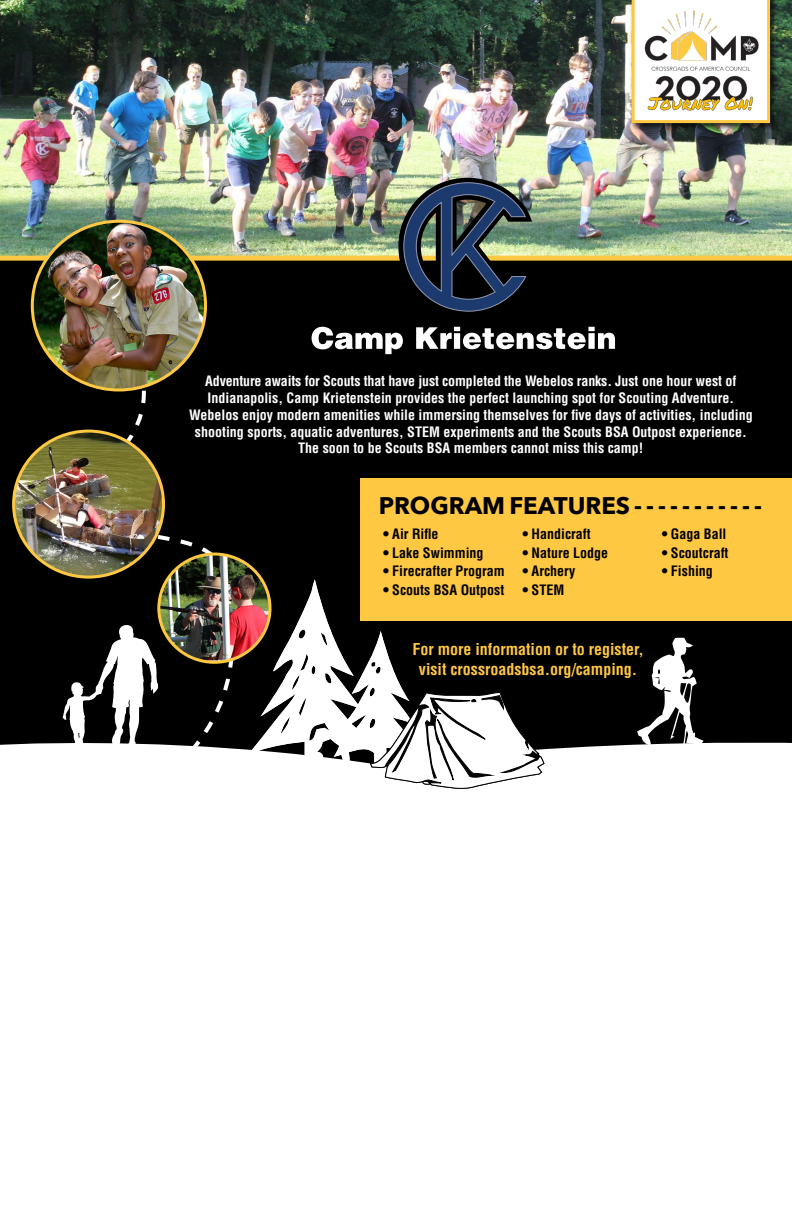
<style>
.page{position:relative;width:792px;height:1224px;background:#fff}
.page>*{position:absolute;margin:0;border:0;box-sizing:border-box;transform-origin:0 0}
.t1{font:700 24px "Avenir Next";color:#000}
.t2{font:700 condensed 16px/19.2px "Helvetica";color:#ffc843;text-align:center}
.t3{font:700 condensed 14px/16.8px "Helvetica";color:#fff;text-align:center}
.t4{font:700 condensed 14px "Helvetica";color:#000}
</style>
<div class="page">
<img style="left:0;top:0;width:792px;height:256px">
<div style="left:0;top:258px;width:792px;height:534px;background:#000"></div>
<svg style="left:86px;top:305px;width:141px;height:383px"></svg>
<svg style="left:63px;top:625px;width:95px;height:96px"></svg>
<svg style="left:651px;top:638px;width:46px;height:98px"></svg>
<svg style="left:0;top:721px;width:661px;height:71px;fill:#fff"></svg>
<svg style="left:545px;top:736px;width:247px;height:56px;background:#dbdbdb"></svg>
<div style="left:0;top:256px;width:792px;height:5px;background:#ffc843"></div>
<div style="left:360px;top:478px;width:432px;height:143px;background:#ffc843"></div>
<img style="left:32px;top:221px;width:174px;height:169px">
<img style="left:14px;top:431px;width:150px;height:146px">
<div style="left:12px;top:430px;width:153px;height:149px;border:3px solid #ffc843;border-radius:50%"></div>
<img style="left:159px;top:554px;width:104px;height:108px">
<div style="left:629px;top:0;width:150px;height:132px;background:#000;opacity:.75"></div>
<svg style="left:632px;top:0;width:138px;height:123px"></svg>
<img style="left:641px;top:7px;width:121px;height:105px">
<svg style="left:182px;top:579px;width:363px;height:213px"></svg>
<svg style="left:312px;top:327px;width:303px;height:27px"></svg>
<img style="left:393px;top:172px;width:149px;height:140px">
<p class="t3" style="left:189px;top:373px;width:565px">Adventure awaits for Scouts that have just completed the Webelos ranks. Just one hour west of Indianapolis, Camp Krietenstein provides the perfect launching spot for Scouting Adventure.<br>Webelos enjoy modern amenities while immersing themselves for five days of activities, including shooting sports, aquatic adventures, STEM experiments and the Scouts BSA Outpost experience.<br>The soon to be Scouts BSA members cannot miss this camp!</p>
<h1 class="t1" style="left:379px;top:485px;width:385px">PROGRAM FEATURES - - - - - - - - - - -</h1>
<p class="t4" style="left:383px;top:525px;width:57px">• Air Rifle</p>
<p class="t4" style="left:383px;top:544px;width:102px">• Lake Swimming</p>
<p class="t4" style="left:383px;top:563px;width:123px">• Firecrafter Program</p>
<p class="t4" style="left:383px;top:581px;width:123px">• Scouts BSA Outpost</p>
<p class="t4" style="left:523px;top:525px;width:70px">• Handicraft</p>
<p class="t4" style="left:523px;top:544px;width:87px">• Nature Lodge</p>
<p class="t4" style="left:523px;top:563px;width:54px">• Archery</p>
<p class="t4" style="left:523px;top:581px;width:43px">• STEM</p>
<p class="t2" style="left:412px;top:640px;width:233px">For more information or to register, visit crossroadsbsa.org/camping.</p>
<p class="t4" style="left:662px;top:525px;width:66px">• Gaga Ball</p>
<p class="t4" style="left:662px;top:544px;width:68px">• Scoutcraft</p>
<p class="t4" style="left:662px;top:563px;width:53px">• Fishing</p>
</div>
